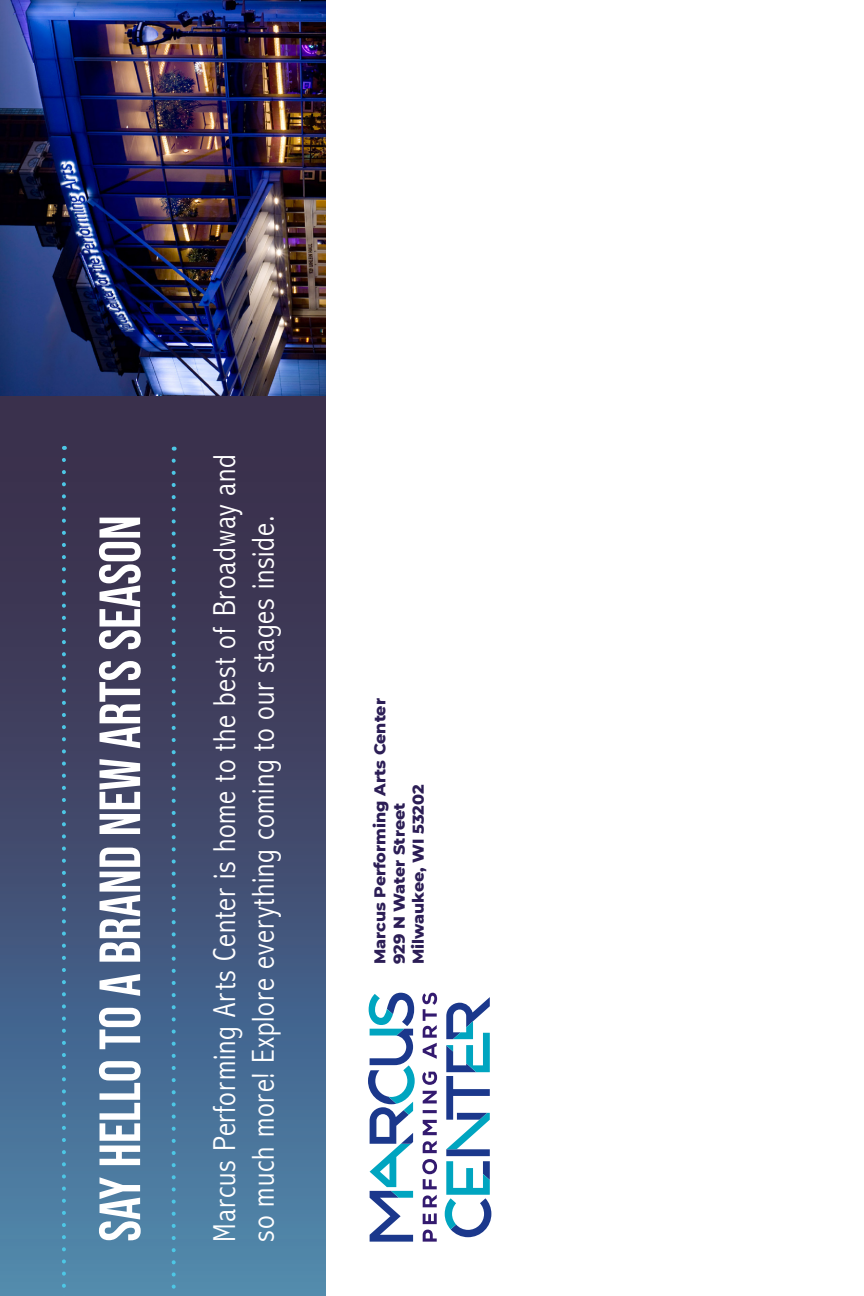
<style>
.page{position:relative;width:864px;height:1296px;background:#fff}
.page>*{position:absolute;margin:0;border:0;box-sizing:border-box;transform-origin:0 0}
.t1{font:58px "Bebas Neue";color:#fff}
.t2{font:300 condensed 32px/38.4px "Abadi MT Pro";letter-spacing:.025em;color:#fff}
.t3{font:800 16px "Montserrat";color:#2c1e56}
</style>
<div class="page">
<div style="left:0;top:395px;width:325px;height:901px;background:linear-gradient(to bottom,#37223d,#4e83ac)"></div>
<svg style="left:422px;top:993px;width:15px;height:249px"></svg>
<svg style="left:368px;top:993px;width:47px;height:249px"></svg>
<svg style="left:445px;top:997px;width:46px;height:240px"></svg>
<img style="left:0;top:0;width:325px;height:395px">
<svg style="left:62px;top:460px;width:4px;height:836px"></svg>
<svg style="left:172px;top:461px;width:4px;height:835px"></svg>
<p class="t1" style="left:87px;top:1242px;width:728px;rotate:-90deg">SAY HELLO TO a brand new arts season</p>
<p class="t2" style="left:206px;top:1242px;width:789px;rotate:-90deg">Marcus Performing Arts Center is home to the best of Broadway and so much more! Explore everything coming to our stages inside.</p>
<p class="t3" style="left:368px;top:964px;width:268px;rotate:-90deg">Marcus Performing Arts Center</p>
<p class="t3" style="left:406px;top:964px;width:181px;rotate:-90deg">Milwaukee, WI 53202</p>
<p class="t3" style="left:387px;top:964px;width:163px;rotate:-90deg">929 N Water Street</p>
</div>
